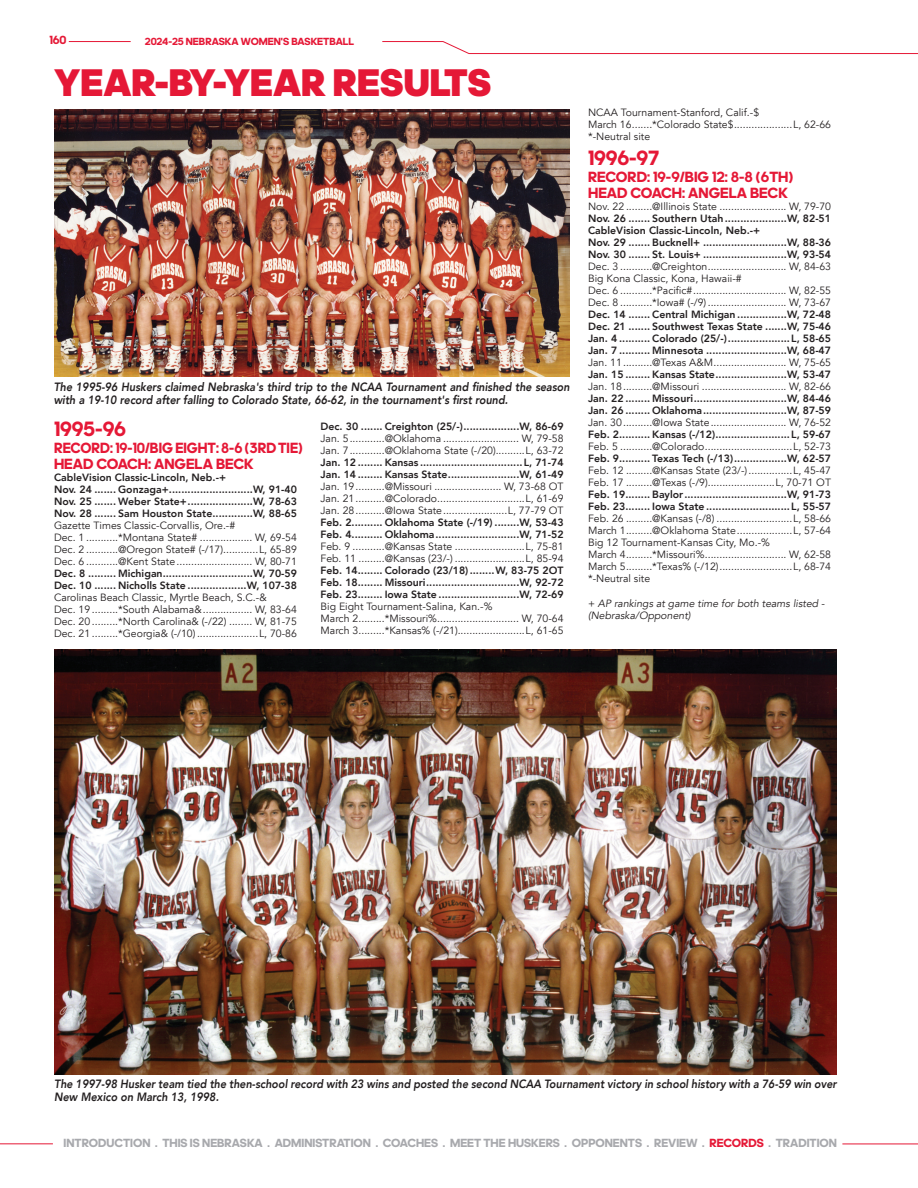
<style>
.page{position:relative;width:918px;height:1188px;background:#fff}
.page>*{position:absolute;margin:0;border:0;box-sizing:border-box;transform-origin:0 0}
.t1{font:900 39px "adineue PRO";color:#e51836}
.t2{font:700 21px "adineue PRO";letter-spacing:-.01em;color:#e51836}
.t3{font:700 15px "adineue PRO";color:#e51836}
.t4{font:700 15px "adineue PRO";color:#e51836;scale:.95 1}
.t5{font:italic 800 12px/12.8px "Avenir LT Std";color:#231f20;scale:.9 1}
.t6{font:700 12px "adineue PRO";color:#a8a9ad}
.t7{font:700 12px "adineue PRO";color:#e51836}
.t8{font:10.5px "Avenir LT Std";color:#231f20}
.t9{font:800 10.5px "Avenir LT Std";color:#231f20}
.t10{font:italic 10.5px "Avenir LT Std";color:#231f20}
.t11{font:700 10.5px "adineue PRO";color:#e51836}
.s1{font-style:normal}
.s2{color:#e51836}
</style>
<div class="page">
<hr style="left:469px;top:53px;width:449px;height:1px;background:#e51836">
<hr style="left:69px;top:41px;width:62px;height:1px;background:#e51836">
<hr style="left:382px;top:41px;width:61px;height:1px;background:#e51836">
<svg style="left:443px;top:41px;width:26px;height:13px"></svg>
<hr style="left:842px;top:1144px;width:76px;height:1px;background:#e51836">
<hr style="left:0;top:1144px;width:53px;height:1px;background:#e51836">
<img style="left:54px;top:649px;width:783px;height:425px">
<img style="left:54px;top:109px;width:516px;height:268px">
<p class="t7" style="left:49px;top:33px;width:19px">160</p>
<p class="t11" style="left:145px;top:35px;width:211px">2024-25 NEBRASKA WOMEN'S BASKETBALL</p>
<p class="t1" style="left:54px;top:59px;width:439px">YEAR-BY-YEAR RESULTS</p>
<p class="t5" style="left:54px;top:381px;width:575px">The 1995-96 Huskers claimed Nebraska's third trip to the NCAA Tournament and finished the season with a 19-10 record after falling to Colorado State, 66-62, in the tournament's first round.</p>
<p class="t2" style="left:54px;top:417px;width:73px">1995-96</p>
<p class="t4" style="left:54px;top:439px;width:264px">RECORD: 19-10/BIG EIGHT: 8-6 (3RD TIE)</p>
<p class="t3" style="left:54px;top:455px;width:201px">HEAD COACH: ANGELA BECK</p>
<p class="t9" style="left:54px;top:471px;width:174px">CableVision Classic-Lincoln, Neb.-+</p>
<p class="t9" style="left:54px;top:483px;width:245px">Nov. 24 ....... Gonzaga+...........................W, 91-40</p>
<p class="t9" style="left:54px;top:495px;width:245px">Nov. 25 ....... Weber State+.....................W, 78-63</p>
<p class="t9" style="left:54px;top:507px;width:245px">Nov. 28 ....... Sam Houston State.............W, 88-65</p>
<p class="t8" style="left:54px;top:519px;width:183px">Gazette Times Classic-Corvallis, Ore.-#</p>
<p class="t8" style="left:54px;top:531px;width:245px">Dec. 1 ...........*Montana State# .................. W, 69-54</p>
<p class="t8" style="left:54px;top:543px;width:245px">Dec. 2 ...........@Oregon State# (-/17)............L, 65-89</p>
<p class="t8" style="left:54px;top:555px;width:245px">Dec. 6 ...........@Kent State.......................... W, 80-71</p>
<p class="t9" style="left:54px;top:567px;width:245px">Dec. 8 ......... Michigan.............................W, 70-59</p>
<p class="t9" style="left:54px;top:579px;width:245px">Dec. 10 ....... Nicholls State ...................W, 107-38</p>
<p class="t8" style="left:54px;top:591px;width:214px">Carolinas Beach Classic, Myrtle Beach, S.C.-&amp;</p>
<p class="t8" style="left:54px;top:603px;width:245px">Dec. 19 .........*South Alabama&amp;................. W, 83-64</p>
<p class="t8" style="left:54px;top:615px;width:245px">Dec. 20 .........*North Carolina&amp; (-/22) ........ W, 81-75</p>
<p class="t8" style="left:54px;top:627px;width:245px">Dec. 21 .........*Georgia&amp; (-/10) .....................L, 70-86</p>
<p class="t9" style="left:321px;top:420px;width:245px">Dec. 30 ....... Creighton (25/-)..................W, 86-69</p>
<p class="t8" style="left:321px;top:432px;width:245px">Jan. 5............@Oklahoma .......................... W, 79-58</p>
<p class="t8" style="left:321px;top:444px;width:245px">Jan. 7............@Oklahoma State (-/20)..........L, 63-72</p>
<p class="t9" style="left:321px;top:456px;width:245px">Jan. 12 ........ Kansas .................................L, 71-74</p>
<p class="t9" style="left:321px;top:468px;width:245px">Jan. 14 ........ Kansas State.......................W, 61-49</p>
<p class="t8" style="left:321px;top:480px;width:245px">Jan. 19..........@Missouri ....................... W, 73-68 OT</p>
<p class="t8" style="left:321px;top:492px;width:245px">Jan. 21..........@Colorado..............................L, 61-69</p>
<p class="t8" style="left:321px;top:504px;width:245px">Jan. 28..........@Iowa State......................L, 77-79 OT</p>
<p class="t9" style="left:321px;top:516px;width:245px">Feb. 2.......... Oklahoma State (-/19) ........W, 53-43</p>
<p class="t9" style="left:321px;top:528px;width:245px">Feb. 4.......... Oklahoma...........................W, 71-52</p>
<p class="t8" style="left:321px;top:540px;width:245px">Feb. 9 ...........@Kansas State ........................L, 75-81</p>
<p class="t8" style="left:321px;top:552px;width:245px">Feb. 11 .........@Kansas (23/-) ........................L, 85-94</p>
<p class="t9" style="left:321px;top:564px;width:245px">Feb. 14........ Colorado (23/18)........W, 83-75 2OT</p>
<p class="t9" style="left:321px;top:576px;width:245px">Feb. 18........ Missouri..............................W, 92-72</p>
<p class="t9" style="left:321px;top:588px;width:245px">Feb. 23........ Iowa State ..........................W, 72-69</p>
<p class="t8" style="left:321px;top:600px;width:173px">Big Eight Tournament-Salina, Kan.-%</p>
<p class="t8" style="left:321px;top:612px;width:245px">March 2.........*Missouri%............................ W, 70-64</p>
<p class="t8" style="left:321px;top:624px;width:245px">March 3.........*Kansas% (-/21).......................L, 61-65</p>
<p class="t8" style="left:588px;top:106px;width:173px">NCAA Tournament-Stanford, Calif.-$</p>
<p class="t8" style="left:588px;top:118px;width:244px">March 16.......*Colorado State$....................L, 62-66</p>
<p class="t8" style="left:588px;top:130px;width:64px">*-Neutral site</p>
<p class="t2" style="left:588px;top:146px;width:73px">1996-97</p>
<p class="t3" style="left:588px;top:168px;width:207px">RECORD: 19-9/BIG 12: 8-8 (6TH)</p>
<p class="t3" style="left:588px;top:184px;width:201px">HEAD COACH: ANGELA BECK</p>
<p class="t8" style="left:588px;top:200px;width:245px">Nov. 22 .........@Illinois State ....................... W, 79-70</p>
<p class="t9" style="left:588px;top:212px;width:245px">Nov. 26 ....... Southern Utah....................W, 82-51</p>
<p class="t9" style="left:588px;top:224px;width:174px">CableVision Classic-Lincoln, Neb.-+</p>
<p class="t9" style="left:588px;top:236px;width:245px">Nov. 29 ....... Bucknell+ ...........................W, 88-36</p>
<p class="t9" style="left:588px;top:248px;width:245px">Nov. 30 ....... St. Louis+ ...........................W, 93-54</p>
<p class="t8" style="left:588px;top:260px;width:245px">Dec. 3 ...........@Creighton........................... W, 84-63</p>
<p class="t8" style="left:588px;top:272px;width:155px">Big Kona Classic, Kona, Hawaii-#</p>
<p class="t8" style="left:588px;top:284px;width:245px">Dec. 6 ...........*Pacific#................................ W, 82-55</p>
<p class="t8" style="left:588px;top:296px;width:245px">Dec. 8 ...........*Iowa# (-/9)........................... W, 73-67</p>
<p class="t9" style="left:588px;top:308px;width:245px">Dec. 14 ....... Central Michigan ................W, 72-48</p>
<p class="t9" style="left:588px;top:320px;width:245px">Dec. 21 ....... Southwest Texas State .......W, 75-46</p>
<p class="t9" style="left:588px;top:332px;width:245px">Jan. 4 .......... Colorado (25/-)....................L, 58-65</p>
<p class="t9" style="left:588px;top:344px;width:245px">Jan. 7 .......... Minnesota ..........................W, 68-47</p>
<p class="t8" style="left:588px;top:356px;width:245px">Jan. 11..........@Texas A&amp;M......................... W, 75-65</p>
<p class="t9" style="left:588px;top:368px;width:245px">Jan. 15 ........ Kansas State.......................W, 53-47</p>
<p class="t8" style="left:588px;top:380px;width:245px">Jan. 18..........@Missouri ............................. W, 82-66</p>
<p class="t9" style="left:588px;top:392px;width:245px">Jan. 22 ........ Missouri..............................W, 84-46</p>
<p class="t9" style="left:588px;top:404px;width:245px">Jan. 26 ........ Oklahoma...........................W, 87-59</p>
<p class="t8" style="left:588px;top:416px;width:245px">Jan. 30..........@Iowa State.......................... W, 76-52</p>
<p class="t9" style="left:588px;top:428px;width:245px">Feb. 2.......... Kansas (-/12)........................L, 59-67</p>
<p class="t8" style="left:588px;top:440px;width:244px">Feb. 5 ...........@Colorado..............................L, 52-73</p>
<p class="t9" style="left:588px;top:452px;width:245px">Feb. 9.......... Texas Tech (-/13).................W, 62-57</p>
<p class="t8" style="left:588px;top:464px;width:244px">Feb. 12 .........@Kansas State (23/-)...............L, 45-47</p>
<p class="t8" style="left:588px;top:476px;width:245px">Feb. 17 .........@Texas (-/9).......................L, 70-71 OT</p>
<p class="t9" style="left:588px;top:488px;width:245px">Feb. 19........ Baylor.................................W, 91-73</p>
<p class="t9" style="left:588px;top:500px;width:245px">Feb. 23........ Iowa State ...........................L, 55-57</p>
<p class="t8" style="left:588px;top:512px;width:245px">Feb. 26 .........@Kansas (-/8) ..........................L, 58-66</p>
<p class="t8" style="left:588px;top:524px;width:245px">March 1.........@Oklahoma State...................L, 57-64</p>
<p class="t8" style="left:588px;top:536px;width:183px">Big 12 Tournament-Kansas City, Mo.-%</p>
<p class="t8" style="left:588px;top:548px;width:245px">March 4.........*Missouri%............................ W, 62-58</p>
<p class="t8" style="left:588px;top:560px;width:245px">March 5.........*Texas% (-/12).........................L, 68-74</p>
<p class="t8" style="left:588px;top:572px;width:64px">*-Neutral site</p>
<p class="t10" style="left:588px;top:597px;width:238px"><span class="s1">+</span> AP rankings at game time for both teams listed -</p>
<p class="t10" style="left:588px;top:610px;width:104px">(Nebraska/Opponent)</p>
<p class="t5" style="left:54px;top:1078px;width:871px">The 1997-98 Husker team tied the then-school record with 23 wins and posted the second NCAA Tournament victory in school history with a 76-59 win over<br>New Mexico on March 13, 1998.</p>
<p class="t6" style="left:64px;top:1136px;width:775px">INTRODUCTION . THIS IS NEBRASKA . ADMINISTRATION . COACHES . MEET THE HUSKERS . OPPONENTS . REVIEW . <span class="s2">RECORDS</span> . TRADITION</p>
</div>
